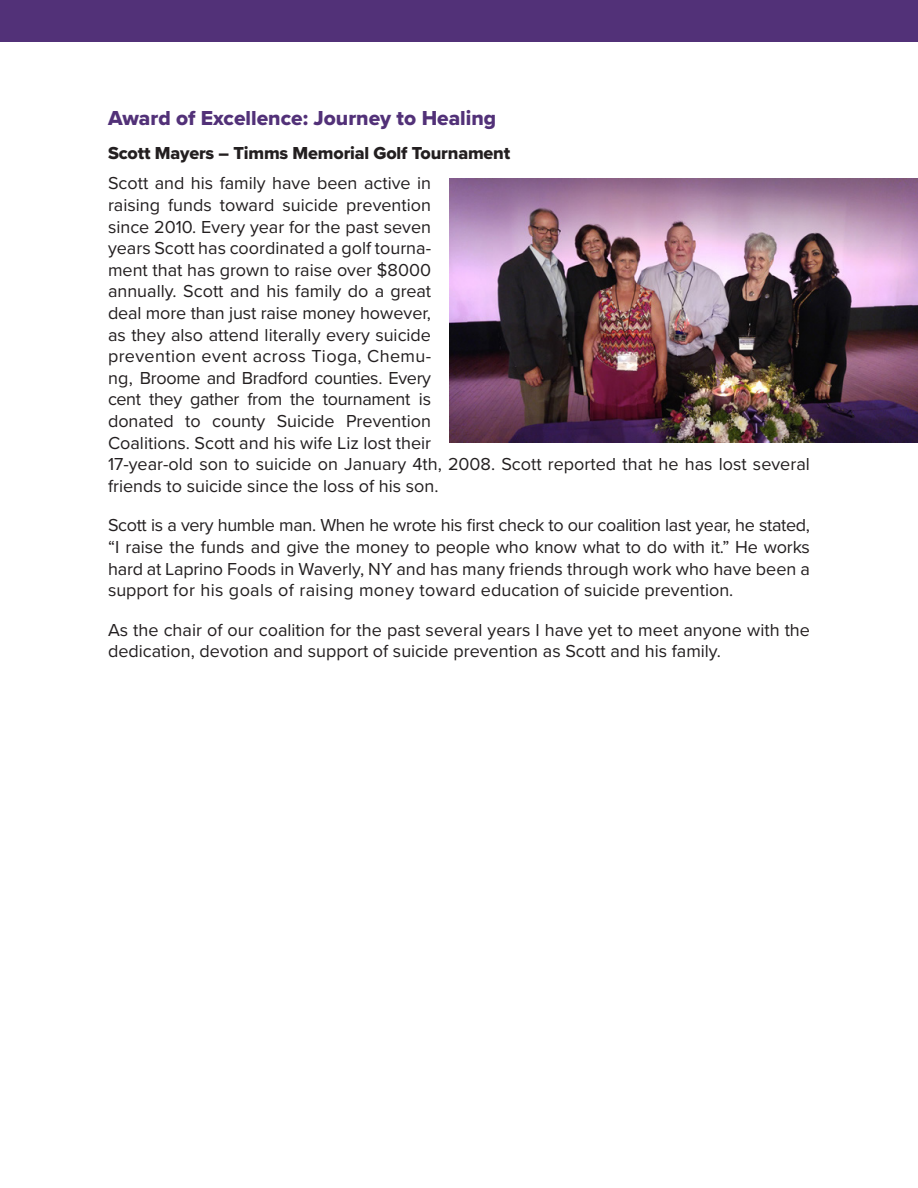
<style>
.page{position:relative;width:918px;height:1188px;background:#fff}
.page>*{position:absolute;margin:0;border:0;box-sizing:border-box;transform-origin:0 0}
.t1{font:21px "Proxima Nova Extrabld";color:#523178}
.t2{font:18px/21.6px "Proxima Nova";color:#231f20}
.t3{font:18px "Proxima Nova Extrabld";letter-spacing:-.01em;color:#231f20}
</style>
<div class="page">
<div style="left:0;top:0;width:918px;height:41px;background:#523178"></div>
<img style="left:449px;top:178px;width:469px;height:265px">
<p class="t1" style="left:108px;top:102px;width:390px">Award of Excellence: Journey to Healing</p>
<p class="t3" style="left:108px;top:139px;width:404px">Scott Mayers – Timms Memorial Golf Tournament</p>
<p class="t2" style="left:108px;top:172px;width:703px">Scott and his family have been active in<br>raising funds toward suicide prevention<br>since 2010. Every year for the past seven<br>years Scott has coordinated a golf tourna-<br>ment that has grown to raise over $8000<br>annually. Scott and his family do a great<br>deal more than just raise money however,<br>as they also attend literally every suicide<br>prevention event across Tioga, Chemu-<br>ng, Broome and Bradford counties. Every<br>cent they gather from the tournament is<br>donated to county Suicide Prevention<br>Coalitions. Scott and his wife Liz lost their<br>17-year-old son to suicide on January 4th, 2008. Scott reported that he has lost several friends to suicide since the loss of his son.</p>
<p class="t2" style="left:108px;top:514px;width:704px;text-align:justify">Scott is a very humble man. When he wrote his first check to our coalition last year, he stated, “I raise the funds and give the money to people who know what to do with it.” He works hard at Laprino Foods in Waverly, NY and has many friends through work who have been a support for his goals of raising money toward education of suicide prevention.</p>
<p class="t2" style="left:108px;top:618px;width:704px">As the chair of our coalition for the past several years I have yet to meet anyone with the dedication, devotion and support of suicide prevention as Scott and his family.</p>
</div>
